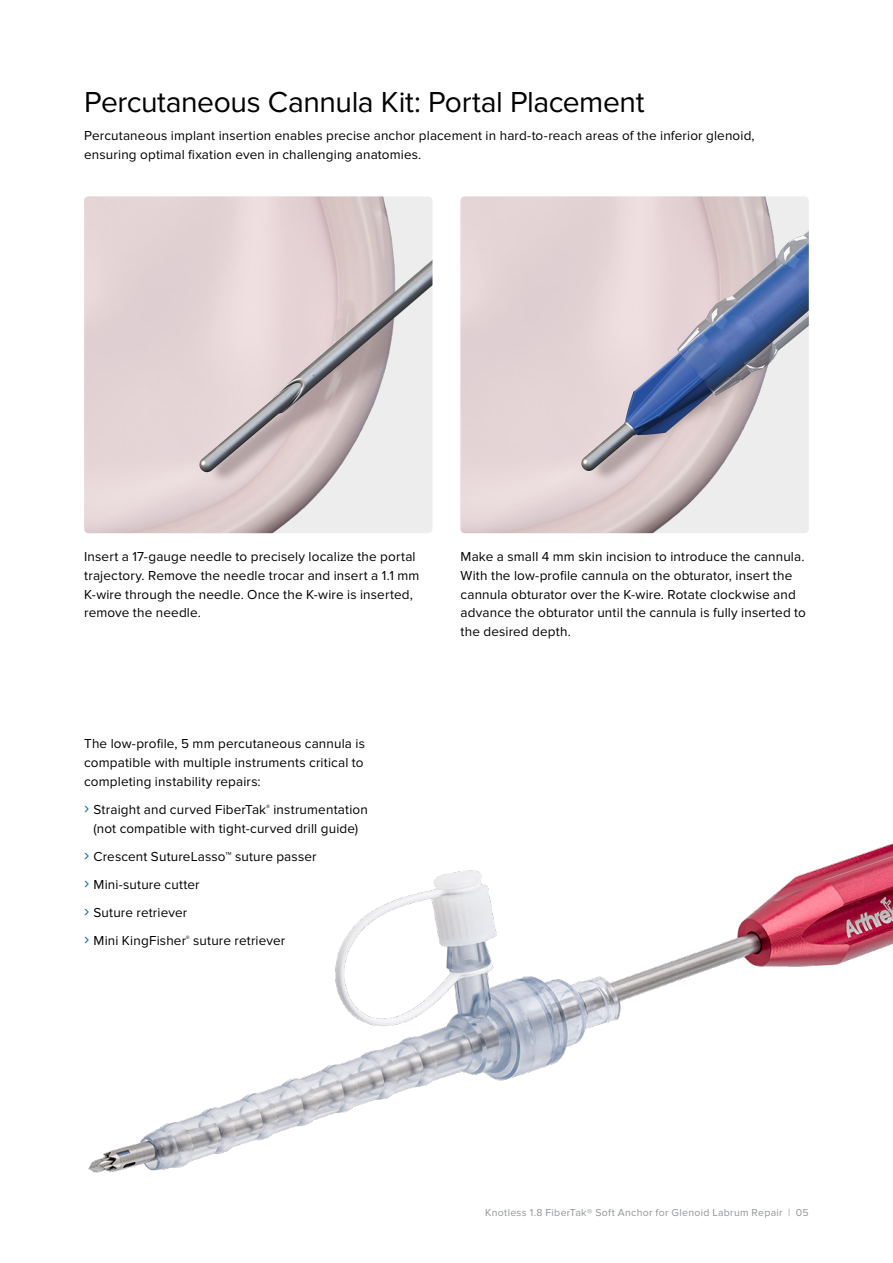
<style>
.page{position:relative;width:893px;height:1263px;background:#fff}
.page>*{position:absolute;margin:0;border:0;box-sizing:border-box;transform-origin:0 0}
.t1{font:30px "Proxima Nova";letter-spacing:-.015em;color:#000}
.t2{font:13.5px/18.8px "Proxima Nova";letter-spacing:.01em;color:#000}
.t3{font:10.5px "Proxima Nova";letter-spacing:.03em;color:#939598}
.s1{font-size:17.55px;color:#0068a8}
</style>
<div class="page">
<img style="left:84px;top:196px;width:348px;height:337px">
<img style="left:460px;top:196px;width:349px;height:337px">
<img style="left:88px;top:843px;width:805px;height:330px">
<h1 class="t1" style="left:84px;top:85px;width:562px">Percutaneous Cannula Kit: Portal Placement</h1>
<p class="t2" style="left:84px;top:127px;width:672px">Percutaneous implant insertion enables precise anchor placement in hard-to-reach areas of the inferior glenoid, ensuring optimal fixation even in challenging anatomies.</p>
<p class="t2" style="left:84px;top:548px;width:337px">Insert a 17-gauge needle to precisely localize the portal trajectory. Remove the needle trocar and insert a 1.1 mm K-wire through the needle. Once the K-wire is inserted, remove the needle.</p>
<p class="t2" style="left:460px;top:548px;width:347px">Make a small 4 mm skin incision to introduce the cannula.<br>With the low-profile cannula on the obturator, insert the cannula obturator over the K-wire. Rotate clockwise and advance the obturator until the cannula is fully inserted to the desired depth.</p>
<p class="t2" style="left:84px;top:735px;width:282px;text-align:justify">The low-profile, 5 mm percutaneous cannula is compatible with multiple instruments critical to completing instability repairs:</p>
<p class="t2" style="left:84px;top:800px;width:285px;text-align:center"><span class="s1">͸</span> Straight and curved FiberTak<sup>®</sup> instrumentation (not compatible with tight-curved drill guide)</p>
<p class="t2" style="left:84px;top:842px;width:234px;line-height:28px"><span class="s1">͸</span> Crescent SutureLasso™ suture passer <span class="s1">͸</span> Mini-suture cutter<br><span class="s1">͸</span> Suture retriever<br><span class="s1">͸</span> Mini KingFisher<sup>®</sup> suture retriever</p>
<p class="t3" style="left:485px;top:1207px;width:325px">Knotless 1.8 FiberTak® Soft Anchor for Glenoid Labrum Repair | 05</p>
</div>
